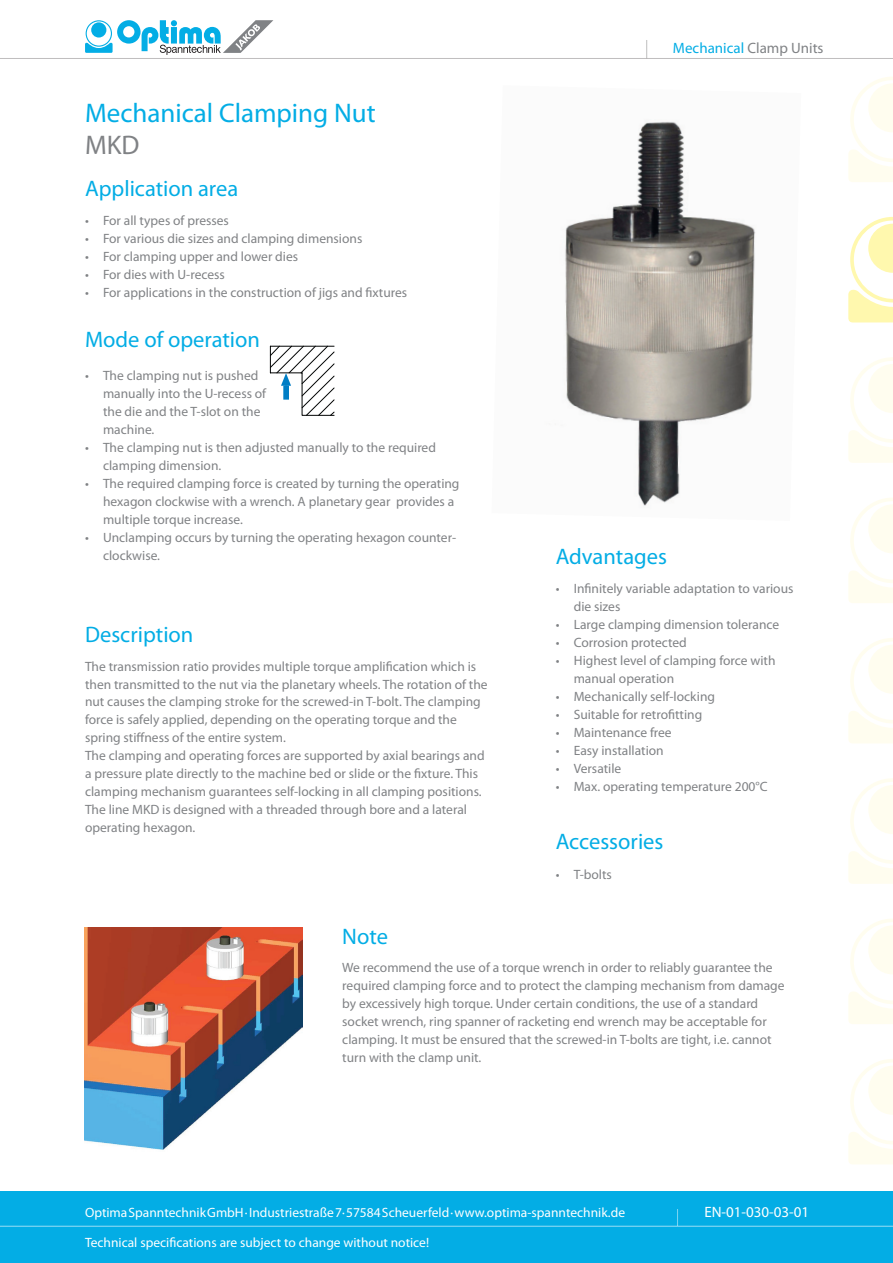
<style>
.page{position:relative;width:893px;height:1263px;background:#fff}
.page>*{position:absolute;margin:0;border:0;box-sizing:border-box;transform-origin:0 0}
.t1{font:27px "Myriad Pro";color:#03ade5}
.t2{font:27px "Myriad Pro";color:#808285}
.t3{font:22.5px "Myriad Pro";color:#03ade5}
.t4{font:15px "Myriad Pro";color:#03ade5}
.t5{font:15px "Myriad Pro";color:#fff}
.t6{font:13.5px/18px "Myriad Pro";color:#808285}
.t7{font:13.5px/29.5px "Myriad Pro";color:#fff}
.s1{color:#808285}
</style>
<div class="page">
<svg style="left:848px;top:217px;width:45px;height:105px"></svg>
<svg style="left:848px;top:77px;width:45px;height:105px"></svg>
<svg style="left:848px;top:357px;width:45px;height:106px"></svg>
<svg style="left:848px;top:498px;width:45px;height:105px"></svg>
<svg style="left:848px;top:638px;width:45px;height:105px"></svg>
<svg style="left:848px;top:778px;width:45px;height:106px"></svg>
<svg style="left:848px;top:919px;width:45px;height:105px"></svg>
<svg style="left:848px;top:1059px;width:45px;height:105px"></svg>
<div style="left:0;top:1191px;width:893px;height:72px;background:#03ade5"></div>
<hr style="left:0;top:1226px;width:893px;height:1px;background:#fff">
<svg style="left:677px;top:1209px;width:1px;height:17px"></svg>
<hr style="left:0;top:58px;width:893px;height:1px;background:#231f20">
<svg style="left:85px;top:20px;width:188px;height:35px"></svg>
<img style="left:565px;top:121px;width:191px;height:385px">
<svg style="left:270px;top:345px;width:65px;height:71px"></svg>
<svg style="left:646px;top:40px;width:1px;height:18px"></svg>
<img style="left:85px;top:927px;width:217px;height:223px">
<h1 class="t1" style="left:85px;top:96px;width:292px">Mechanical Clamping Nut</h1>
<h1 class="t2" style="left:85px;top:128px;width:56px">MKD</h1>
<h2 class="t3" style="left:85px;top:175px;width:155px">Application area</h2>
<p class="t6" style="left:85px;top:211px;width:145px">• For all types of presses</p>
<p class="t6" style="left:85px;top:229px;width:279px">• For various die sizes and clamping dimensions</p>
<p class="t6" style="left:85px;top:247px;width:215px">• For clamping upper and lower dies</p>
<p class="t6" style="left:85px;top:265px;width:141px">• For dies with U-recess</p>
<p class="t6" style="left:85px;top:283px;width:324px">• For applications in the construction of jigs and fixtures</p>
<h2 class="t3" style="left:85px;top:326px;width:176px">Mode of operation</h2>
<p class="t6" style="left:103px;top:367px;width:165px;text-indent:-18px">• The clamping nut is pushed manually into the U-recess of the die and the T-slot on the machine.</p>
<p class="t6" style="left:103px;top:439px;width:334px;text-indent:-18px">• The clamping nut is then adjusted manually to the required clamping dimension.</p>
<p class="t6" style="left:103px;top:475px;width:358px;text-indent:-18px">• The required clamping force is created by turning the operating hexagon clockwise with a wrench. A planetary gear provides a multiple torque increase.</p>
<p class="t6" style="left:103px;top:529px;width:355px;text-indent:-18px">• Unclamping occurs by turning the operating hexagon counter&shy;clockwise.</p>
<h2 class="t3" style="left:85px;top:620px;width:110px">Description</h2>
<p class="t6" style="left:85px;top:657px;width:404px">The transmission ratio provides multiple torque amplification which is then transmitted to the nut via the planetary wheels. The rotation of the nut causes the clamping stroke for the screwed-in T-bolt. The clamping force is safely applied, depending on the operating torque and the spring stiffness of the entire system.<br>The clamping and operating forces are supported by axial bearings and a pressure plate directly to the machine bed or slide or the fixture. This clamping mechanism guarantees self-locking in all clamping positions.<br>The line MKD is designed with a threaded through bore and a lateral operating hexagon.</p>
<p class="t4" style="left:673px;top:39px;width:152px">Mechanical <span class="s1">Clamp Units</span></p>
<h2 class="t3" style="left:556px;top:543px;width:113px">Advantages</h2>
<p class="t6" style="left:574px;top:579px;width:221px;text-indent:-18px">• Infinitely variable adaptation to various die sizes</p>
<p class="t6" style="left:556px;top:615px;width:225px">• Large clamping dimension tolerance</p>
<p class="t6" style="left:556px;top:633px;width:133px">• Corrosion protected</p>
<p class="t6" style="left:574px;top:651px;width:203px;text-indent:-18px">• Highest level of clamping force with manual operation</p>
<p class="t6" style="left:556px;top:687px;width:161px">• Mechanically self-locking</p>
<p class="t6" style="left:556px;top:705px;width:148px">• Suitable for retrofitting</p>
<p class="t6" style="left:556px;top:723px;width:118px">• Maintenance free</p>
<p class="t6" style="left:556px;top:741px;width:110px">• Easy installation</p>
<p class="t6" style="left:556px;top:759px;width:67px">• Versatile</p>
<p class="t6" style="left:556px;top:777px;width:213px">• Max. operating temperature 200°C</p>
<h2 class="t3" style="left:556px;top:827px;width:109px">Accessories</h2>
<p class="t6" style="left:556px;top:865px;width:58px">• T-bolts</p>
<h2 class="t3" style="left:342px;top:922px;width:47px">Note</h2>
<p class="t6" style="left:342px;top:959px;width:444px">We recommend the use of a torque wrench in order to reliably guarantee the required clamping force and to protect the clamping mechanism from damage by excessively high torque. Under certain conditions, the use of a standard socket wrench, ring spanner of racketing end wrench may be acceptable for clamping. It must be ensured that the screwed-in T-bolts are tight, i.e. cannot turn with the clamp unit.</p>
<p class="t7" style="left:85px;top:1197px;width:542px">OptimaSpanntechnikGmbH·Industriestraße7·57584Scheuerfeld·www.optima-spanntechnik.de<br>Technical specifications are subject to change without notice!</p>
<p class="t5" style="left:704px;top:1203px;width:106px">EN-01-030-03-01</p>
</div>
